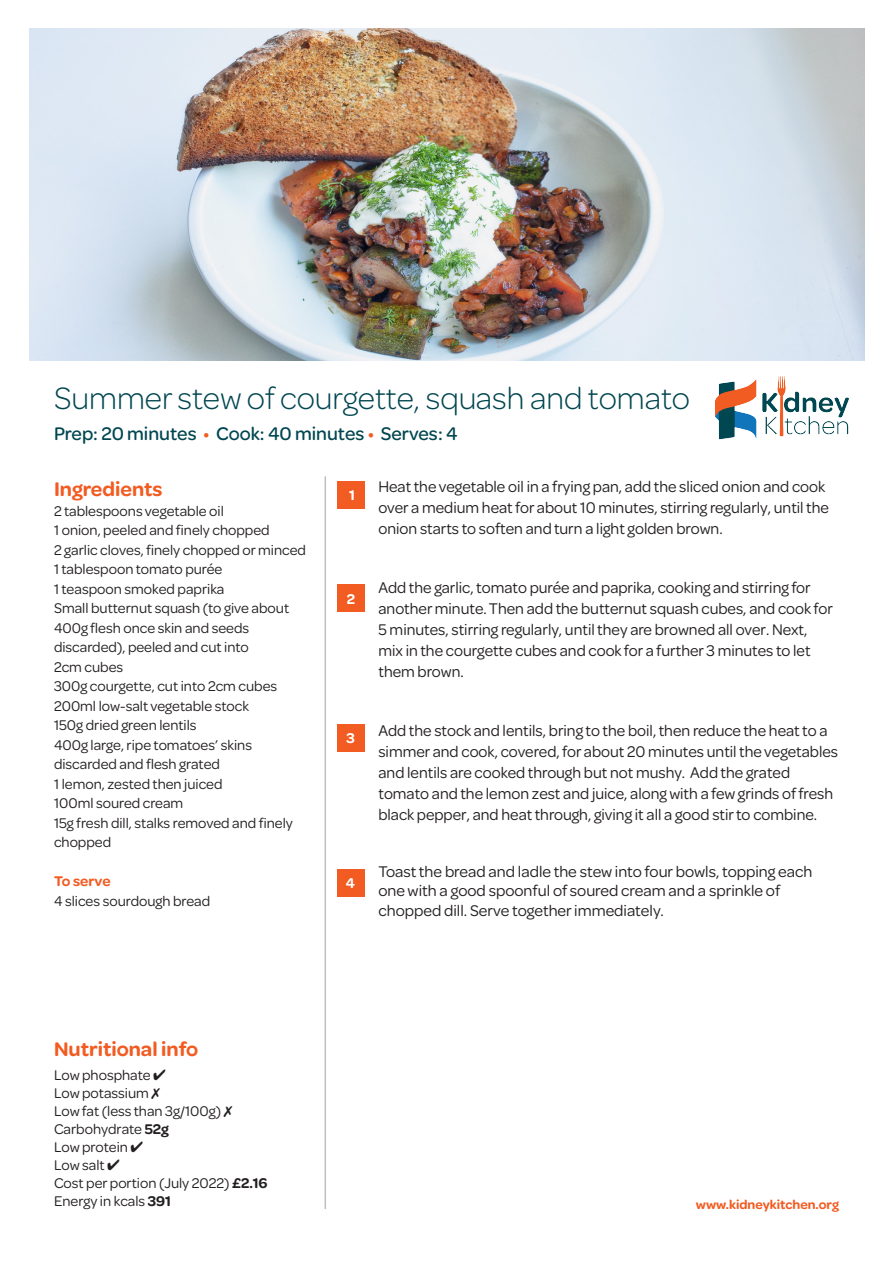
<style>
.page{position:relative;width:893px;height:1263px;background:#fff}
.page>*{position:absolute;margin:0;border:0;box-sizing:border-box;transform-origin:0 0}
.t1{font:300 33px "Omnes";color:#004650}
.t2{font:600 21px "Omnes";color:#f25b21}
.t3{font:500 19.5px "Omnes";color:#004650}
.t4{font:16.5px/21px "Omnes";color:#231f20}
.t5{font:15px/19.5px "Omnes";color:#231f20}
.t6{font:600 15px "Omnes";color:#f25b21}
.Body_Text{font:600 15px "Omnes";color:#fff}
.t7{font:600 13.5px "Omnes";color:#f25b21}
.s1{color:#f25b21}
.s2{font-weight:600}
</style>
<div class="page">
<img style="left:30px;top:29px;width:834px;height:331px">
<img style="left:716px;top:376px;width:133px;height:63px">
<hr style="left:325px;top:476px;width:1px;height:733px;background:#bcbdc0">
<div style="left:337px;top:869px;width:28px;height:27px;background:#f25b21"></div>
<div style="left:337px;top:724px;width:28px;height:28px;background:#f25b21"></div>
<div style="left:337px;top:585px;width:28px;height:27px;background:#f25b21"></div>
<div style="left:337px;top:481px;width:28px;height:28px;background:#f25b21"></div>
<p class="t1" style="left:54px;top:376px;width:637px">Summer stew of courgette, squash and tomato</p>
<p class="t3" style="left:54px;top:420px;width:405px">Prep: 20 minutes <span class="s1">•</span> Cook: 40 minutes <span class="s1">•</span> Serves: 4</p>
<p class="t4" style="left:378px;top:475px;width:452px">Heat the vegetable oil in a frying pan, add the sliced onion and cook over a medium heat for about 10 minutes, stirring regularly, until the onion starts to soften and turn a light golden brown.</p>
<p class="t2" style="left:54px;top:475px;width:110px">Ingredients</p>
<p class="t5" style="left:54px;top:500px;width:171px">2 tablespoons vegetable oil</p>
<p class="t5" style="left:54px;top:519px;width:217px">1 onion, peeled and finely chopped</p>
<p class="t5" style="left:54px;top:539px;width:253px">2 garlic cloves, finely chopped or minced</p>
<p class="t5" style="left:54px;top:558px;width:170px">1 tablespoon tomato purée</p>
<p class="t5" style="left:54px;top:578px;width:172px">1 teaspoon smoked paprika</p>
<p class="t5" style="left:54px;top:597px;width:237px">Small butternut squash (to give about<br>400g flesh once skin and seeds discarded), peeled and cut into<br>2cm cubes</p>
<p class="t5" style="left:54px;top:675px;width:225px">300g courgette, cut into 2cm cubes</p>
<p class="t5" style="left:54px;top:695px;width:197px">200ml low-salt vegetable stock</p>
<p class="t5" style="left:54px;top:714px;width:144px">150g dried green lentils</p>
<p class="t5" style="left:54px;top:734px;width:200px">400g large, ripe tomatoes’ skins discarded and flesh grated</p>
<p class="t5" style="left:54px;top:773px;width:170px">1 lemon, zested then juiced</p>
<p class="t5" style="left:54px;top:792px;width:131px">100ml soured cream</p>
<p class="t5" style="left:54px;top:812px;width:240px">15g fresh dill, stalks removed and finely chopped</p>
<p class="t6" style="left:54px;top:871px;width:58px">To serve</p>
<p class="t5" style="left:54px;top:890px;width:158px">4 slices sourdough bread</p>
<p class="Body_Text" style="left:349px;top:485px;width:7px">1</p>
<p class="t4" style="left:378px;top:576px;width:456px">Add the garlic, tomato purée and paprika, cooking and stirring for another minute. Then add the butternut squash cubes, and cook for 5 minutes, stirring regularly, until they are browned all over. Next, mix in the courgette cubes and cook for a further 3 minutes to let them brown.</p>
<p class="Body_Text" style="left:347px;top:588px;width:10px">2</p>
<p class="t4" style="left:378px;top:719px;width:461px">Add the stock and lentils, bring to the boil, then reduce the heat to a simmer and cook, covered, for about 20 minutes until the vegetables and lentils are cooked through but not mushy. Add the grated tomato and the lemon zest and juice, along with a few grinds of fresh black pepper, and heat through, giving it all a good stir to combine.</p>
<p class="Body_Text" style="left:347px;top:728px;width:10px">3</p>
<p class="t4" style="left:378px;top:860px;width:435px;line-height:19.8px">Toast the bread and ladle the stew into four bowls, topping each one with a good spoonful of soured cream and a sprinkle of chopped dill. Serve together immediately.</p>
<p class="Body_Text" style="left:346px;top:873px;width:11px">4</p>
<p class="t2" style="left:54px;top:1034px;width:146px">Nutritional info</p>
<p class="t5" style="left:54px;top:1064px;width:113px">Low phosphate ✔</p>
<p class="t5" style="left:54px;top:1082px;width:108px">Low potassium ✗</p>
<p class="t5" style="left:54px;top:1100px;width:180px">Low fat (less than 3g/100g) ✗</p>
<p class="t5" style="left:54px;top:1118px;width:116px">Carbohydrate <span class="s2">52g</span></p>
<p class="t5" style="left:54px;top:1136px;width:91px">Low protein ✔</p>
<p class="t5" style="left:54px;top:1154px;width:67px">Low salt ✔</p>
<p class="t5" style="left:54px;top:1172px;width:215px">Cost per portion (July 2022) <span class="s2">£2.16</span></p>
<p class="t5" style="left:54px;top:1190px;width:119px">Energy in kcals <span class="s2">391</span></p>
<p class="t7" style="left:696px;top:1195px;width:145px">www.kidneykitchen.org</p>
</div>
